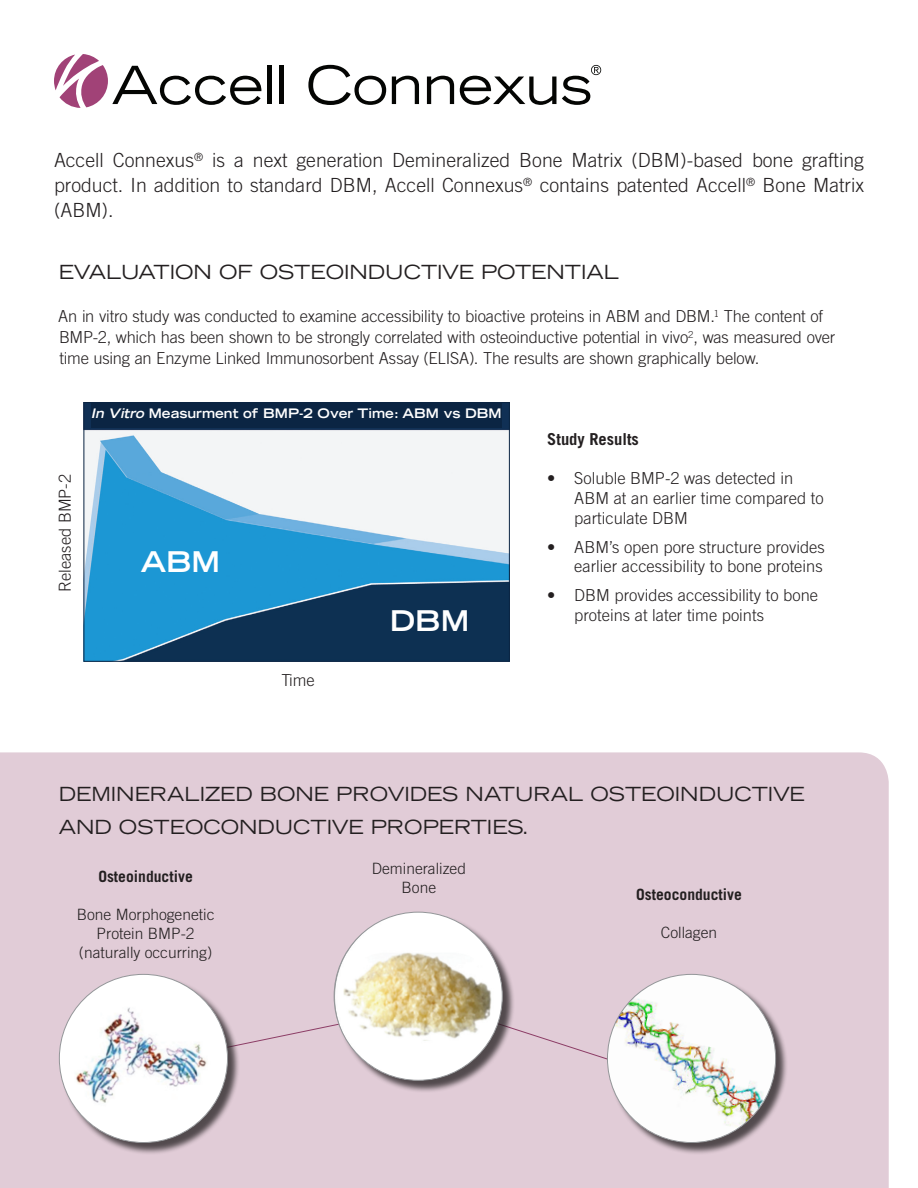
<style>
.page{position:relative;width:918px;height:1188px;background:#fff}
.page>*{position:absolute;margin:0;border:0;box-sizing:border-box;transform-origin:0 0}
.t1{font:700 expanded 28.65px "Trade Gothic LT Std";color:#fff}
.t2{font:300 19.5px/25px "Trade Gothic LT Std";color:#231f20;text-align:justify}
.t3{font:expanded 19.5px/33px "Trade Gothic LT Std";color:#231f20}
.Paragraph_Style_1{font:300 16.5px/19.8px "Trade Gothic LT Std";color:#231f20}
.t4{font:700 16.5px "Trade Gothic LT Std";color:#231f20}
.t5{font:300 15.6px/18.9px "Trade Gothic LT Std";color:#231f20;text-align:center}
.t6{font:700 15.6px "Trade Gothic LT Std";color:#231f20}
.t7{font:700 expanded 13.2px "Trade Gothic LT Std";color:#fff}
.s1{font-style:italic}
</style>
<div class="page">
<div style="left:0;top:752px;width:889px;height:436px;background:#e1ccd7"></div>
<div style="left:241px;top:1020px;width:94px;height:33px;background:#e1ccd7"></div>
<div style="left:515px;top:1019px;width:93px;height:53px;background:#e1ccd7"></div>
<div style="left:335px;top:913px;width:180px;height:180px;background:#231f20;opacity:.75"></div>
<img style="left:334px;top:912px;width:168px;height:168px;border-radius:84px">
<div style="left:60px;top:975px;width:181px;height:181px;background:#231f20;opacity:.75"></div>
<img style="left:59px;top:974px;width:169px;height:169px;border-radius:84px">
<div style="left:608px;top:975px;width:181px;height:181px;background:#231f20;opacity:.75"></div>
<img style="left:607px;top:974px;width:169px;height:169px;border-radius:84px">
<img style="left:86px;top:404px;width:422px;height:256px">
<div style="left:84px;top:402px;width:426px;height:260px;border:1px solid #0b2543"></div>
<div style="left:125px;top:541px;width:93px;height:39px;background:#1c97d4"></div>
<div style="left:382px;top:604px;width:100px;height:42px;background:#0d3052"></div>
<div style="left:91px;top:403px;width:411px;height:24px;background:#0b2543"></div>
<div style="left:267px;top:66px;width:5px;height:38px;background:#040503"></div>
<hr style="left:279px;top:66px;width:4px;height:38px;background:#040503">
<svg style="left:308px;top:65px;width:78px;height:40px"></svg>
<svg style="left:392px;top:76px;width:27px;height:28px"></svg>
<svg style="left:427px;top:76px;width:27px;height:28px"></svg>
<svg style="left:460px;top:76px;width:96px;height:29px"></svg>
<svg style="left:54px;top:54px;width:208px;height:54px"></svg>
<svg style="left:562px;top:65px;width:39px;height:40px"></svg>
<p class="t2" style="left:54px;top:148px;width:811px">Accell Connexus<sup>®</sup> is a next generation Demineralized Bone Matrix (DBM)-based bone grafting product. In addition to standard DBM, Accell Connexus<sup>®</sup> contains patented Accell<sup>®</sup> Bone Matrix (ABM).</p>
<p class="t3" style="left:59px;top:255px;width:562px">EVALUATION OF OSTEOINDUCTIVE POTENTIAL</p>
<p class="Paragraph_Style_1" style="left:58px;top:306px;width:779px;line-height:21px">An in vitro study was conducted to examine accessibility to bioactive proteins in ABM and DBM.<sup>1</sup> The content of<br>BMP-2, which has been shown to be strongly correlated with osteoinductive potential in vivo<sup>2</sup>, was measured over time using an Enzyme Linked Immunosorbent Assay (ELISA). The results are shown graphically below.</p>
<p class="t7" style="left:91px;top:405px;width:412px"><span class="s1">In Vitro</span> Measurment of BMP-2 Over Time: ABM vs DBM</p>
<p class="Paragraph_Style_1" style="left:55px;top:592px;width:120px;rotate:-90deg">Released BMP-2</p>
<p class="t1" style="left:141px;top:543px;width:81px">ABM</p>
<p class="Paragraph_Style_1" style="left:282px;top:670px;width:35px">Time</p>
<p class="t1" style="left:390px;top:602px;width:81px">DBM</p>
<p class="t4" style="left:547px;top:429px;width:93px">Study Results</p>
<p class="Paragraph_Style_1" style="left:574px;top:468px;width:251px;text-indent:-27px">• Soluble BMP-2 was detected in<br>ABM at an earlier time compared to particulate DBM</p>
<p class="Paragraph_Style_1" style="left:547px;top:537px;width:279px;text-align:right">• ABM’s open pore structure provides earlier accessibility to bone proteins</p>
<p class="Paragraph_Style_1" style="left:574px;top:585px;width:245px;text-indent:-27px">• DBM provides accessibility to bone proteins at later time points</p>
<p class="t3" style="left:59px;top:777px;width:747px">DEMINERALIZED BONE PROVIDES NATURAL OSTEOINDUCTIVE<br>AND OSTEOCONDUCTIVE PROPERTIES.</p>
<p class="t6" style="left:98px;top:867px;width:96px">Osteoinductive</p>
<p class="t5" style="left:77px;top:905px;width:139px">Bone Morphogenetic<br>Protein BMP-2</p>
<p class="t5" style="left:79px;top:943px;width:135px">(naturally occurring)</p>
<p class="t5" style="left:372px;top:858px;width:96px">Demineralized<br>Bone</p>
<p class="t6" style="left:636px;top:885px;width:107px">Osteoconductive</p>
<p class="t5" style="left:661px;top:923px;width:58px">Collagen</p>
</div>
